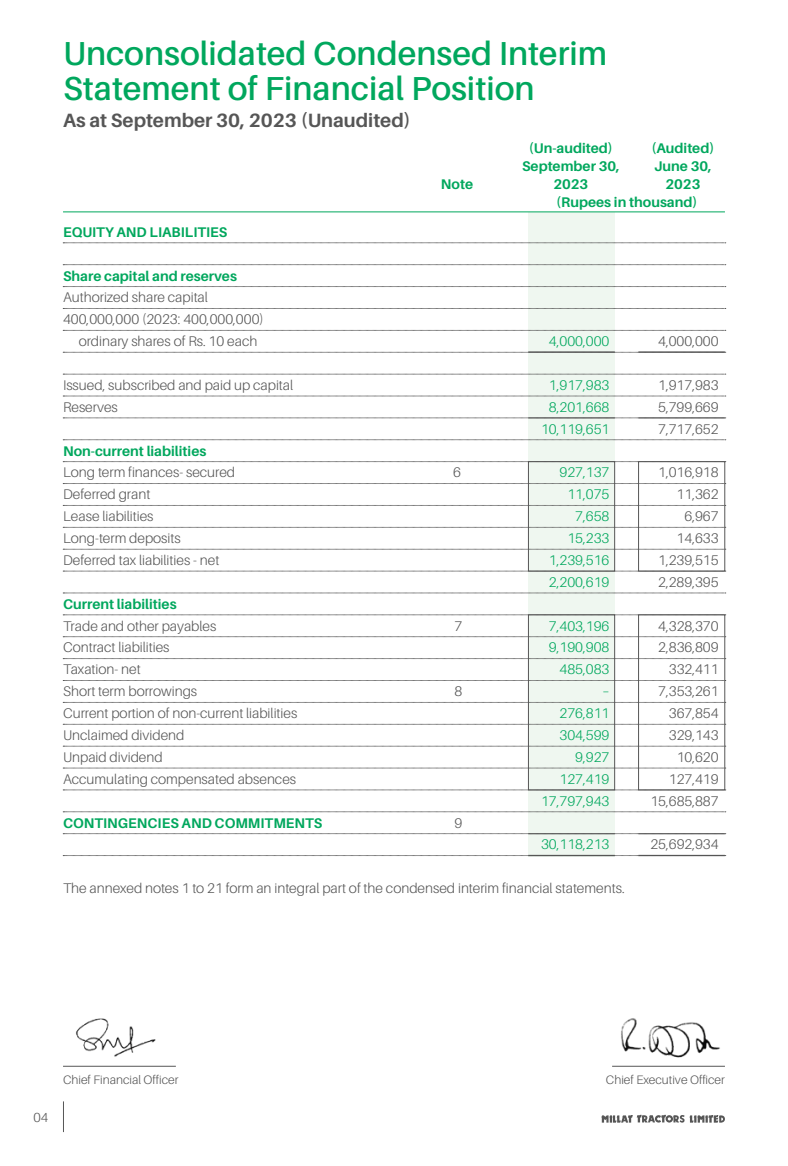
<style>
.page{position:relative;width:788px;height:1166px;background:#fff}
.page>*{position:absolute;margin:0;border:0;box-sizing:border-box;transform-origin:0 0}
.t1{font:600 33.25px/35.4px "Aileron";color:#00a75d}
.t2{font:700 19.25px "Aileron";color:#565656}
.t3{font:300 14px "Aileron";color:#565656}
.t4{font:700 14px/18.2px "Aileron";color:#00a75d;text-align:right}
.t5{font:300 14px "Aileron";color:#00a75d}
.t6{font:300 13.12px "Aileron";color:#565656}
.t7{font:300 12.25px "Aileron";color:#565656}
</style>
<div class="page">
<div style="left:528px;top:212px;width:86px;height:644px;background:#eff7f0"></div>
<hr style="left:63px;top:212px;width:661px;height:1px;background:#00a75d">
<svg style="left:63px;top:242px;width:662px;height:1px"></svg>
<svg style="left:63px;top:264px;width:662px;height:1px"></svg>
<svg style="left:63px;top:286px;width:662px;height:1px"></svg>
<svg style="left:63px;top:308px;width:662px;height:1px"></svg>
<svg style="left:63px;top:330px;width:662px;height:1px"></svg>
<svg style="left:63px;top:352px;width:662px;height:1px"></svg>
<svg style="left:63px;top:374px;width:662px;height:1px"></svg>
<svg style="left:63px;top:396px;width:662px;height:1px"></svg>
<svg style="left:63px;top:417px;width:662px;height:1px"></svg>
<svg style="left:63px;top:439px;width:662px;height:1px"></svg>
<svg style="left:63px;top:461px;width:662px;height:1px"></svg>
<svg style="left:63px;top:483px;width:662px;height:1px"></svg>
<svg style="left:63px;top:505px;width:662px;height:1px"></svg>
<svg style="left:63px;top:527px;width:662px;height:1px"></svg>
<svg style="left:63px;top:549px;width:662px;height:1px"></svg>
<svg style="left:63px;top:571px;width:662px;height:1px"></svg>
<svg style="left:63px;top:592px;width:662px;height:1px"></svg>
<svg style="left:63px;top:614px;width:662px;height:1px"></svg>
<svg style="left:63px;top:636px;width:662px;height:1px"></svg>
<svg style="left:63px;top:658px;width:662px;height:1px"></svg>
<svg style="left:63px;top:680px;width:662px;height:1px"></svg>
<svg style="left:63px;top:702px;width:662px;height:1px"></svg>
<svg style="left:63px;top:724px;width:662px;height:1px"></svg>
<svg style="left:63px;top:746px;width:662px;height:1px"></svg>
<svg style="left:63px;top:767px;width:662px;height:1px"></svg>
<svg style="left:63px;top:789px;width:662px;height:1px"></svg>
<svg style="left:63px;top:811px;width:662px;height:1px"></svg>
<svg style="left:63px;top:833px;width:662px;height:1px"></svg>
<svg style="left:63px;top:855px;width:662px;height:1px"></svg>
<hr style="left:528px;top:351px;width:86px;height:2px;background:#565656">
<hr style="left:638px;top:351px;width:86px;height:2px;background:#565656">
<hr style="left:528px;top:417px;width:86px;height:1px;background:#565656">
<hr style="left:638px;top:417px;width:86px;height:1px;background:#565656">
<hr style="left:528px;top:833px;width:86px;height:1px;background:#565656">
<hr style="left:638px;top:833px;width:86px;height:1px;background:#565656">
<hr style="left:528px;top:854px;width:86px;height:2px;background:#565656">
<hr style="left:638px;top:854px;width:86px;height:2px;background:#565656">
<div style="left:528px;top:461px;width:86px;height:110px;border:1px solid #565656"></div>
<div style="left:638px;top:461px;width:86px;height:110px;border:1px solid #565656"></div>
<div style="left:528px;top:614px;width:86px;height:176px;border:1px solid #565656"></div>
<div style="left:638px;top:614px;width:86px;height:176px;border:1px solid #565656"></div>
<hr style="left:63px;top:1101px;width:1px;height:31px;background:#565656">
<svg style="left:601px;top:1114px;width:124px;height:9px"></svg>
<img style="left:76px;top:1018px;width:80px;height:39px">
<hr style="left:63px;top:1066px;width:113px;height:1px;background:#565656">
<hr style="left:612px;top:1066px;width:112px;height:1px;background:#565656">
<img style="left:621px;top:1018px;width:99px;height:40px">
<h1 class="t1" style="left:63px;top:36px;width:545px">Unconsolidated Condensed Interim<br>Statement of Financial Position</h1>
<h2 class="t2" style="left:63px;top:110px;width:349px">As at September 30, 2023 (Unaudited)</h2>
<p class="t4" style="left:528px;top:139px;width:86px">(Un-audited)</p>
<p class="t4" style="left:651px;top:139px;width:65px">(Audited)</p>
<p class="t4" style="left:522px;top:157px;width:99px">September 30,</p>
<p class="t4" style="left:654px;top:157px;width:59px">June 30,</p>
<p class="t4" style="left:441px;top:175px;width:34px">Note</p>
<p class="t4" style="left:553px;top:175px;width:36px">2023</p>
<p class="t4" style="left:556px;top:175px;width:146px">2023<br>(Rupees in thousand)</p>
<p class="t4" style="left:63px;top:223px;width:166px">EQUITY AND LIABILITIES</p>
<p class="t4" style="left:63px;top:267px;width:175px">Share capital and reserves</p>
<p class="t3" style="left:63px;top:290px;width:146px">Authorized share capital</p>
<p class="t3" style="left:63px;top:312px;width:202px">400,000,000 (2023: 400,000,000)</p>
<p class="t3" style="left:79px;top:334px;width:180px">ordinary shares of Rs. 10 each</p>
<p class="t5" style="left:549px;top:334px;width:62px">4,000,000</p>
<p class="t3" style="left:658px;top:334px;width:62px">4,000,000</p>
<p class="t3" style="left:63px;top:377px;width:232px">Issued, subscribed and paid up capital</p>
<p class="t5" style="left:549px;top:377px;width:62px">1,917,983</p>
<p class="t3" style="left:658px;top:377px;width:62px">1,917,983</p>
<p class="t3" style="left:63px;top:399px;width:56px">Reserves</p>
<p class="t5" style="left:549px;top:399px;width:62px">8,201,668</p>
<p class="t3" style="left:658px;top:399px;width:62px">5,799,669</p>
<p class="t5" style="left:541px;top:421px;width:70px">10,119,651</p>
<p class="t3" style="left:658px;top:421px;width:62px">7,717,652</p>
<p class="t4" style="left:63px;top:442px;width:145px">Non-current liabilities</p>
<p class="t3" style="left:63px;top:465px;width:173px">Long term finances- secured</p>
<p class="t3" style="left:453px;top:465px;width:9px">6</p>
<p class="t5" style="left:559px;top:465px;width:51px">927,137</p>
<p class="t3" style="left:658px;top:465px;width:62px">1,016,918</p>
<p class="t3" style="left:63px;top:487px;width:89px">Deferred grant</p>
<p class="t5" style="left:567px;top:487px;width:43px">11,075</p>
<p class="t3" style="left:676px;top:487px;width:43px">11,362</p>
<p class="t3" style="left:63px;top:508px;width:92px">Lease liabilities</p>
<p class="t5" style="left:575px;top:508px;width:36px">7,658</p>
<p class="t3" style="left:684px;top:508px;width:36px">6,967</p>
<p class="t3" style="left:63px;top:530px;width:119px">Long-term deposits</p>
<p class="t5" style="left:567px;top:530px;width:43px">15,233</p>
<p class="t3" style="left:676px;top:530px;width:43px">14,633</p>
<p class="t3" style="left:63px;top:552px;width:158px">Deferred tax liabilities - net</p>
<p class="t5" style="left:549px;top:552px;width:62px">1,239,516</p>
<p class="t3" style="left:658px;top:552px;width:62px">1,239,515</p>
<p class="t5" style="left:549px;top:574px;width:62px">2,200,619</p>
<p class="t3" style="left:658px;top:574px;width:62px">2,289,395</p>
<p class="t4" style="left:63px;top:595px;width:115px">Current liabilities</p>
<p class="t3" style="left:63px;top:618px;width:155px">Trade and other payables</p>
<p class="t3" style="left:454px;top:618px;width:9px">7</p>
<p class="t5" style="left:549px;top:618px;width:62px">7,403,196</p>
<p class="t3" style="left:658px;top:618px;width:62px">4,328,370</p>
<p class="t3" style="left:63px;top:640px;width:108px">Contract liabilities</p>
<p class="t5" style="left:549px;top:640px;width:62px">9,190,908</p>
<p class="t3" style="left:658px;top:640px;width:62px">2,836,809</p>
<p class="t3" style="left:63px;top:662px;width:79px">Taxation- net</p>
<p class="t5" style="left:559px;top:662px;width:51px">485,083</p>
<p class="t3" style="left:668px;top:662px;width:51px">332,411</p>
<p class="t3" style="left:63px;top:683px;width:136px">Short term borrowings</p>
<p class="t3" style="left:454px;top:683px;width:9px">8</p>
<p class="t5" style="left:602px;top:683px;width:8px">–</p>
<p class="t3" style="left:658px;top:683px;width:62px">7,353,261</p>
<p class="t3" style="left:63px;top:705px;width:236px">Current portion of non-current liabilities</p>
<p class="t5" style="left:559px;top:705px;width:51px">276,811</p>
<p class="t3" style="left:668px;top:705px;width:51px">367,854</p>
<p class="t3" style="left:63px;top:727px;width:123px">Unclaimed dividend</p>
<p class="t5" style="left:559px;top:727px;width:51px">304,599</p>
<p class="t3" style="left:668px;top:727px;width:51px">329,143</p>
<p class="t3" style="left:63px;top:749px;width:101px">Unpaid dividend</p>
<p class="t5" style="left:575px;top:749px;width:36px">9,927</p>
<p class="t3" style="left:676px;top:749px;width:43px">10,620</p>
<p class="t3" style="left:63px;top:771px;width:234px">Accumulating compensated absences</p>
<p class="t5" style="left:559px;top:771px;width:51px">127,419</p>
<p class="t3" style="left:668px;top:771px;width:51px">127,419</p>
<p class="t5" style="left:541px;top:793px;width:70px">17,797,943</p>
<p class="t3" style="left:650px;top:793px;width:70px">15,685,887</p>
<p class="t4" style="left:63px;top:813px;width:261px">CONTINGENCIES AND COMMITMENTS</p>
<p class="t3" style="left:454px;top:815px;width:9px">9</p>
<p class="t5" style="left:541px;top:836px;width:70px">30,118,213</p>
<p class="t3" style="left:650px;top:836px;width:70px">25,692,934</p>
<p class="t3" style="left:63px;top:880px;width:563px">The annexed notes 1 to 21 form an integral part of the condensed interim financial statements.</p>
<p class="t6" style="left:33px;top:1109px;width:16px">04</p>
<p class="t7" style="left:63px;top:1072px;width:117px">Chief Financial Officer</p>
<p class="t7" style="left:606px;top:1072px;width:120px">Chief Executive Officer</p>
</div>
